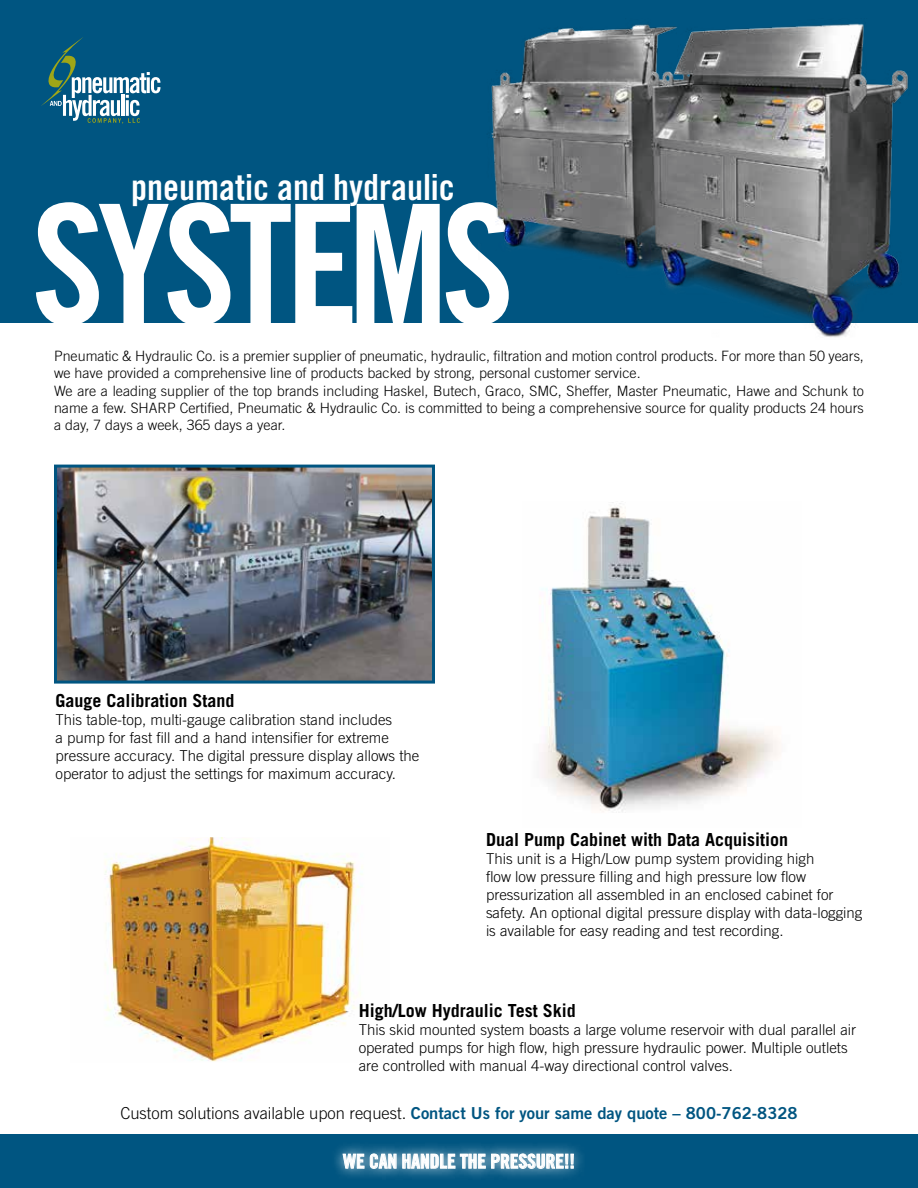
<style>
.page{position:relative;width:918px;height:1188px;background:#fff}
.page>*{position:absolute;margin:0;border:0;box-sizing:border-box;transform-origin:0 0}
.t1{font:166.35px "Trade Gothic Bold Cond Twenty";letter-spacing:-.045em;color:#fff}
.t2{font:36px "Trade Gothic Bold Cond Twenty";color:#fff}
.t3{font:19.5px "Trade Gothic Bold Cond Twenty";color:#fff}
.t4{font:700 18px "Trade Gothic";color:#000}
.t5{font:16.5px "Trade Gothic Bold Two";color:#005581}
.t6{font:300 15px/18px "Trade Gothic";color:#000}
.t7{font:300 14.25px/17.1px "Trade Gothic";color:#000}
.s1{font-family:"Trade Gothic";font-weight:300;color:#000}
</style>
<div class="page">
<div style="left:0;top:0;width:918px;height:323px;background:#005581"></div>
<svg style="left:41px;top:37px;width:119px;height:87px"></svg>
<div style="left:0;top:1134px;width:918px;height:54px;background:#005581"></div>
<svg style="left:335px;top:1145px;width:247px;height:32px"></svg>
<svg style="left:343px;top:1154px;width:21px;height:15px"></svg>
<svg style="left:370px;top:1152px;width:26px;height:17px"></svg>
<svg style="left:402px;top:1152px;width:172px;height:17px;background:#92b6c9"></svg>
<img style="left:491px;top:23px;width:418px;height:314px">
<img style="left:58px;top:469px;width:373px;height:211px">
<div style="left:54px;top:465px;width:381px;height:219px;border:3px solid #005581"></div>
<img style="left:541px;top:502px;width:239px;height:310px">
<img style="left:105px;top:838px;width:258px;height:224px">
<h2 class="t2" style="left:131px;top:165px;width:325px">pneumatic and hydraulic</h2>
<h1 class="t1" style="left:31px;top:164px;width:485px">SYSTEMS</h1>
<p class="t7" style="left:54px;top:348px;width:811px">Pneumatic &amp; Hydraulic Co. is a premier supplier of pneumatic, hydraulic, filtration and motion control products. For more than 50 years, we have provided a comprehensive line of products backed by strong, personal customer service.<br>We are a leading supplier of the top brands including Haskel, Butech, Graco, SMC, Sheffer, Master Pneumatic, Hawe and Schunk to name a few. SHARP Certified, Pneumatic &amp; Hydraulic Co. is committed to being a comprehensive source for quality products 24 hours a day, 7 days a week, 365 days a year.</p>
<p class="t4" style="left:56px;top:689px;width:181px">Gauge Calibration Stand</p>
<p class="t6" style="left:56px;top:710px;width:365px">This table-top, multi-gauge calibration stand includes<br>a pump for fast fill and a hand intensifier for extreme pressure accuracy. The digital pressure display allows the operator to adjust the settings for maximum accuracy.</p>
<p class="t4" style="left:486px;top:829px;width:304px">Dual Pump Cabinet with Data Acquisition</p>
<p class="t6" style="left:486px;top:850px;width:378px">This unit is a High/Low pump system providing high<br>flow low pressure filling and high pressure low flow pressurization all assembled in an enclosed cabinet for safety. An optional digital pressure display with data-logging is available for easy reading and test recording.</p>
<p class="t4" style="left:359px;top:1000px;width:219px">High/Low Hydraulic Test Skid</p>
<p class="t6" style="left:359px;top:1021px;width:499px">This skid mounted system boasts a large volume reservoir with dual parallel air operated pumps for high flow, high pressure hydraulic power. Multiple outlets are controlled with manual 4-way directional control valves.</p>
<p class="t5" style="left:120px;top:1102px;width:679px"><span class="s1">Custom solutions available upon request.</span> Contact Us for your same day quote – 800-762-8328</p>
<h3 class="t3" style="left:343px;top:1149px;width:233px">WE CAN HANDLE THE PRESSURE!!</h3>
</div>
